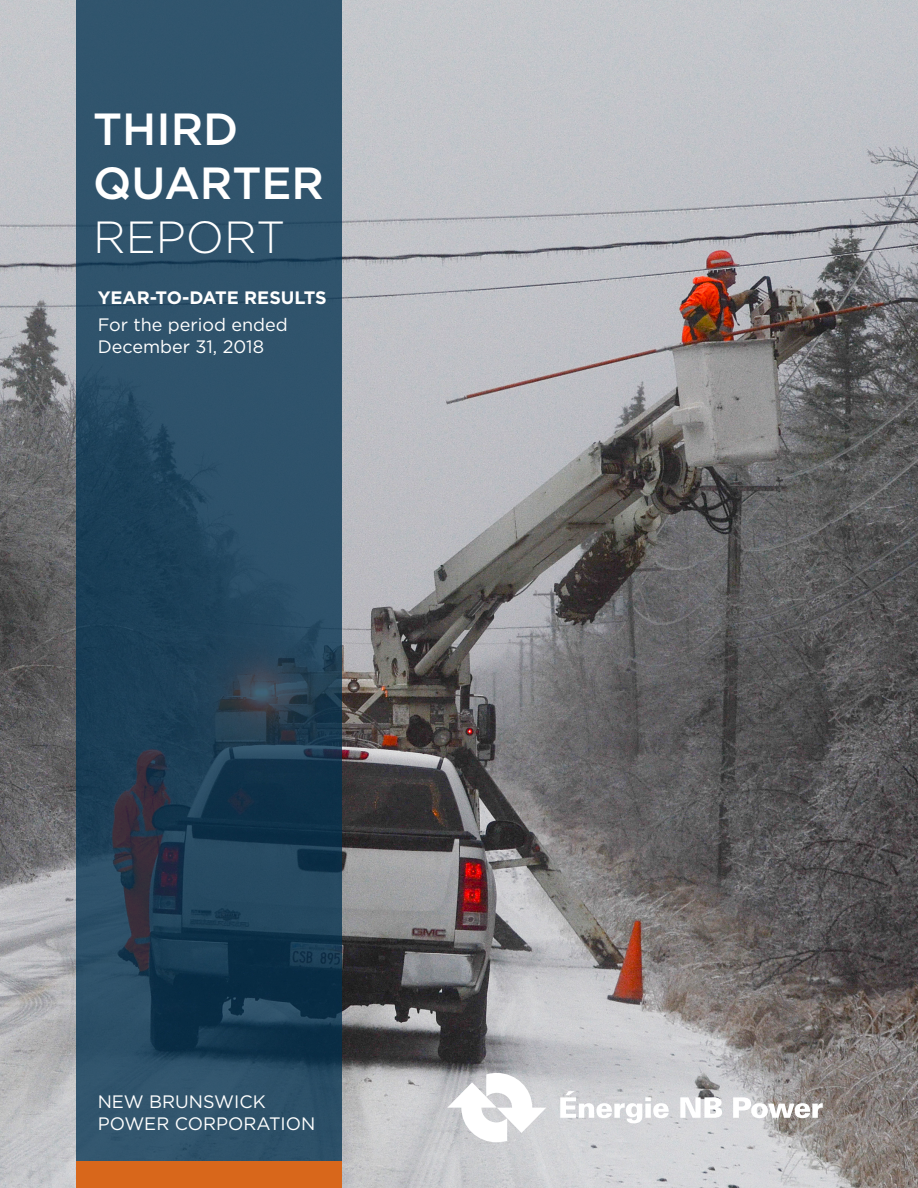
<style>
.page{position:relative;width:918px;height:1188px;background:#fff}
.page>*{position:absolute;margin:0;border:0;box-sizing:border-box;transform-origin:0 0}
.t1{font:500 45px "Gotham";color:#fff}
.t2{font:300 45px "Gotham";color:#fff}
.t3{font:18px "Gotham";color:#fff}
.t4{font:700 18px "Gotham";color:#fff}
</style>
<div class="page">
<img style="left:0;top:0;width:918px;height:1188px">
<svg style="left:76px;top:0;width:265px;height:1161px;background:#264860"></svg>
<svg style="left:447px;top:1073px;width:99px;height:69px"></svg>
<svg style="left:560px;top:1091px;width:109px;height:32px"></svg>
<svg style="left:680px;top:1097px;width:42px;height:21px"></svg>
<svg style="left:733px;top:1097px;width:90px;height:21px"></svg>
<div style="left:76px;top:1161px;width:265px;height:27px;background:#d8671b"></div>
<p class="t1" style="left:93px;top:99px;width:147px">THIRD</p>
<p class="t1" style="left:93px;top:153px;width:232px">QUARTER</p>
<p class="t2" style="left:93px;top:208px;width:194px">REPORT</p>
<p class="t4" style="left:98px;top:286px;width:231px">YEAR-TO-DATE RESULTS</p>
<p class="t3" style="left:98px;top:313px;width:192px">For the period ended</p>
<p class="t3" style="left:98px;top:335px;width:168px">December 31, 2018</p>
<p class="t3" style="left:98px;top:1090px;width:170px">NEW BRUNSWICK</p>
<p class="t3" style="left:98px;top:1112px;width:219px">POWER CORPORATION</p>
</div>
